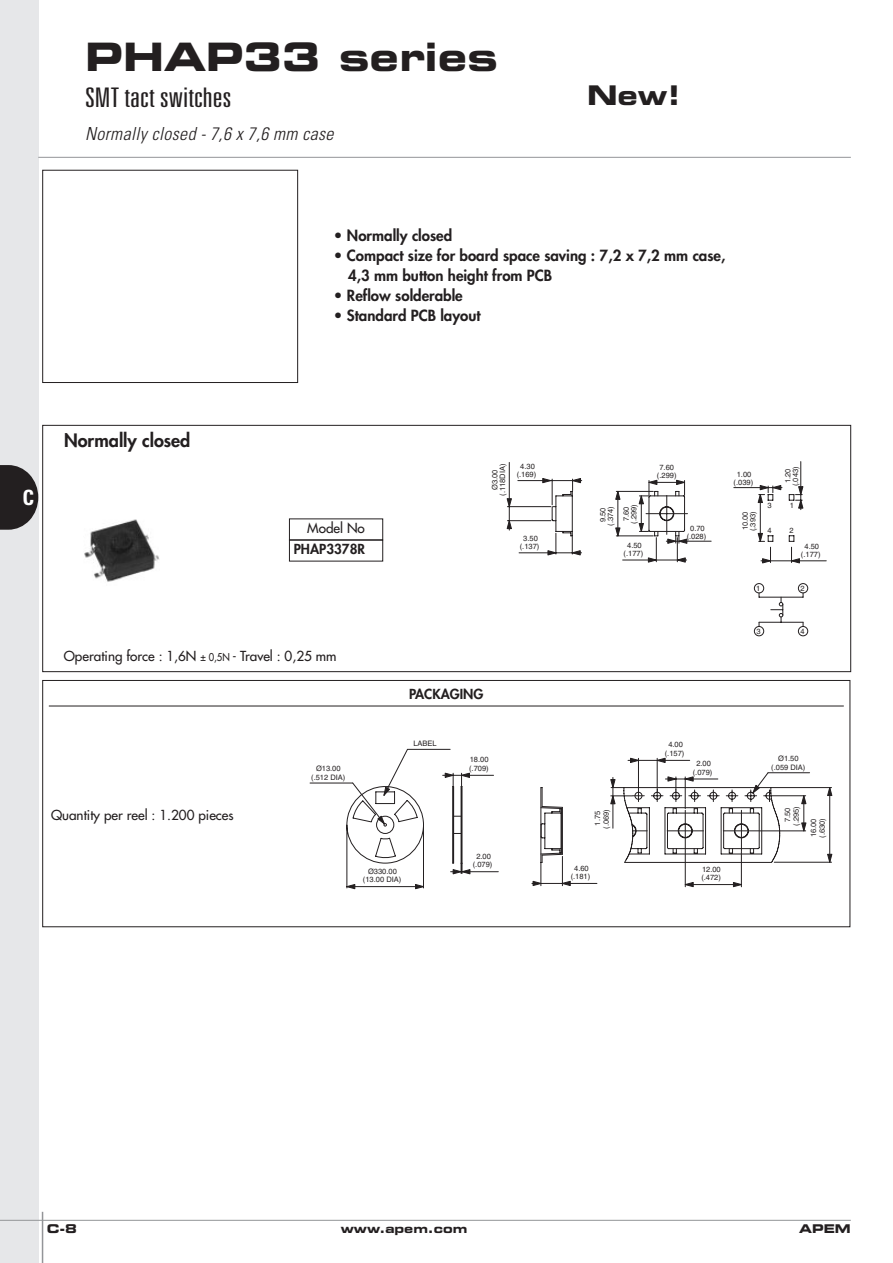
<style>
.page{position:relative;width:893px;height:1263px;background:#fff}
.page>*{position:absolute;margin:0;border:0;box-sizing:border-box;transform-origin:0 0}
.t1{font:700 expanded 39px "Square 721 BT";color:#231f20}
.t2{font:300 ultra-condensed 27px "Univers";color:#231f20;scale:1.3 1}
.t3{font:700 expanded 27px "Square 721 BT";color:#231f20}
.t4{font:700 condensed 21px "Univers";color:#fff}
.t5{font:italic 300 condensed 18px "Univers";letter-spacing:.02em;color:#231f20}
.t6{font:800 18px "Futura";color:#231f20}
.t7{font:800 15px/20px "Futura";color:#231f20}
.t8{font:13.5px "Futura";color:#231f20}
.t9{font:800 13.5px "Futura";color:#231f20}
.t10{font:700 expanded 12px "Square 721 BT";color:#231f20}
.t11{font:7.5px/7.8px "Helvetica";color:#231f20;text-align:center}
.s1{font-size:10.5px}
</style>
<div class="page">
<div style="left:0;top:0;width:38px;height:1263px;background:#e6e7e9"></div>
<hr style="left:0;top:1220px;width:850px;height:1px;background:#939598">
<hr style="left:42px;top:1212px;width:1px;height:51px;background:#939598">
<hr style="left:38px;top:157px;width:812px;height:1px;background:#939598">
<svg style="left:0;top:465px;width:38px;height:65px"></svg>
<hr style="left:49px;top:706px;width:794px;height:1px;background:#231f20">
<div style="left:43px;top:680px;width:807px;height:247px;border:1px solid #231f20"></div>
<svg style="left:309px;top:748px;width:523px;height:142px"></svg>
<div style="left:43px;top:170px;width:255px;height:213px;border:1px solid #231f20"></div>
<div style="left:43px;top:425px;width:807px;height:247px;border:1px solid #231f20"></div>
<img style="left:84px;top:519px;width:75px;height:63px">
<svg style="left:753px;top:583px;width:55px;height:54px"></svg>
<hr style="left:761px;top:560px;width:65px;height:1px;background:#231f20">
<svg style="left:506px;top:462px;width:297px;height:102px"></svg>
<div style="left:289px;top:519px;width:94px;height:21px;border:1px solid #231f20"></div>
<div style="left:289px;top:540px;width:94px;height:21px;border:1px solid #231f20"></div>
<h1 class="t1" style="left:85px;top:43px;width:414px">PHAP33 series</h1>
<h2 class="t2" style="left:85px;top:87px;width:114px">SMT tact switches</h2>
<h3 class="t5" style="left:85px;top:127px;width:250px">Normally closed - 7,6 x 7,6 mm case</h3>
<h2 class="t3" style="left:587px;top:86px;width:95px">New!</h2>
<h3 class="t7" style="left:334px;top:226px;width:120px">• Normally closed</h3>
<h3 class="t7" style="left:348px;top:246px;width:379px;text-indent:-14px">• Compact size for board space saving : 7,2 x 7,2 mm case,<br>4,3 mm button height from PCB</h3>
<h3 class="t7" style="left:334px;top:286px;width:130px">• Reflow solderable</h3>
<h3 class="t7" style="left:334px;top:306px;width:148px">• Standard PCB layout</h3>
<h3 class="t4" style="left:22px;top:490px;width:13px">C</h3>
<h3 class="t6" style="left:64px;top:431px;width:128px">Normally closed</h3>
<h3 class="t8" style="left:307px;top:521px;width:59px">Model No</h3>
<h3 class="t9" style="left:294px;top:542px;width:73px">PHAP3378R</h3>
<h3 class="t8" style="left:64px;top:649px;width:274px">Operating force : 1,6N <span class="s1">± 0,5N</span> - Travel : 0,25 mm</h3>
<p class="t11" style="left:491px;top:496px;width:34px;rotate:-90deg">Ø3.00 (.118DIA)</p>
<p class="t11" style="left:520px;top:464px;width:16px">4.30</p>
<p class="t11" style="left:516px;top:471px;width:21px">(.169)</p>
<p class="t11" style="left:523px;top:535px;width:16px">3.50</p>
<p class="t11" style="left:519px;top:543px;width:21px">(.137)</p>
<h3 class="t9" style="left:409px;top:688px;width:76px">PACKAGING</h3>
<p class="t11" style="left:413px;top:741px;width:25px">LABEL</p>
<p class="t11" style="left:659px;top:464px;width:16px">7.60</p>
<p class="t11" style="left:657px;top:472px;width:21px">(.299)</p>
<p class="t11" style="left:736px;top:471px;width:16px">1.00</p>
<p class="t11" style="left:792px;top:486px;width:21px;rotate:-90deg">(.043)</p>
<p class="t11" style="left:784px;top:483px;width:16px;rotate:-90deg">1.20</p>
<p class="t11" style="left:733px;top:479px;width:21px">(.039)</p>
<p class="t11" style="left:599px;top:526px;width:21px;rotate:-90deg">9.50 (.374)</p>
<p class="t11" style="left:623px;top:524px;width:21px;rotate:-90deg">7.60 (.299)</p>
<p class="t11" style="left:686px;top:525px;width:21px">0.70 (.028)</p>
<p class="t11" style="left:742px;top:531px;width:21px;text-align:left;rotate:-90deg">10.00 (.393)</p>
<p class="t11" style="left:767px;top:503px;width:6px">3</p>
<p class="t11" style="left:789px;top:503px;width:6px">1</p>
<p class="t11" style="left:789px;top:527px;width:6px">2</p>
<p class="t11" style="left:767px;top:527px;width:6px">4</p>
<p class="t11" style="left:627px;top:542px;width:16px">4.50</p>
<p class="t11" style="left:623px;top:550px;width:21px">(.177)</p>
<p class="t11" style="left:804px;top:543px;width:16px">4.50</p>
<p class="t11" style="left:801px;top:551px;width:21px">(.177)</p>
<p class="t11" style="left:756px;top:585px;width:6px">1</p>
<p class="t11" style="left:800px;top:585px;width:6px">2</p>
<p class="t11" style="left:756px;top:628px;width:6px">3</p>
<p class="t11" style="left:800px;top:628px;width:6px">4</p>
<p class="t11" style="left:668px;top:742px;width:16px">4.00</p>
<h3 class="t8" style="left:51px;top:808px;width:184px">Quantity per reel : 1.200 pieces</h3>
<p class="t11" style="left:664px;top:750px;width:21px">(.157)</p>
<p class="t11" style="left:470px;top:757px;width:20px">18.00</p>
<p class="t11" style="left:778px;top:755px;width:22px">Ø1.50</p>
<p class="t11" style="left:696px;top:760px;width:16px">2.00</p>
<p class="t11" style="left:316px;top:766px;width:26px">Ø13.00</p>
<p class="t11" style="left:771px;top:764px;width:36px">(.059 DIA)</p>
<p class="t11" style="left:469px;top:765px;width:21px">(.709)</p>
<p class="t11" style="left:692px;top:769px;width:21px">(.079)</p>
<p class="t11" style="left:311px;top:774px;width:36px">(.512 DIA)</p>
<p class="t11" style="left:368px;top:868px;width:30px">Ø330.00</p>
<p class="t11" style="left:363px;top:876px;width:40px">(13.00 DIA)</p>
<p class="t11" style="left:476px;top:853px;width:16px">2.00</p>
<p class="t11" style="left:473px;top:862px;width:21px">(.079)</p>
<p class="t11" style="left:603px;top:829px;width:21px;rotate:-90deg">(.069)</p>
<p class="t11" style="left:594px;top:826px;width:16px;rotate:-90deg">1.75</p>
<p class="t11" style="left:574px;top:865px;width:16px">4.60</p>
<p class="t11" style="left:570px;top:874px;width:21px">(.181)</p>
<p class="t11" style="left:702px;top:866px;width:20px">12.00</p>
<p class="t11" style="left:701px;top:875px;width:21px">(.472)</p>
<p class="t11" style="left:793px;top:826px;width:21px;rotate:-90deg">(.295)</p>
<p class="t11" style="left:784px;top:822px;width:16px;rotate:-90deg">7.50</p>
<p class="t11" style="left:809px;top:838px;width:21px;line-height:8.7px;text-align:left;rotate:-90deg">16.00 (.630)</p>
<h3 class="t10" style="left:47px;top:1225px;width:32px">C-8</h3>
<h3 class="t10" style="left:341px;top:1225px;width:128px">www.apem.com</h3>
<h3 class="t10" style="left:799px;top:1225px;width:53px">APEM</h3>
</div>
